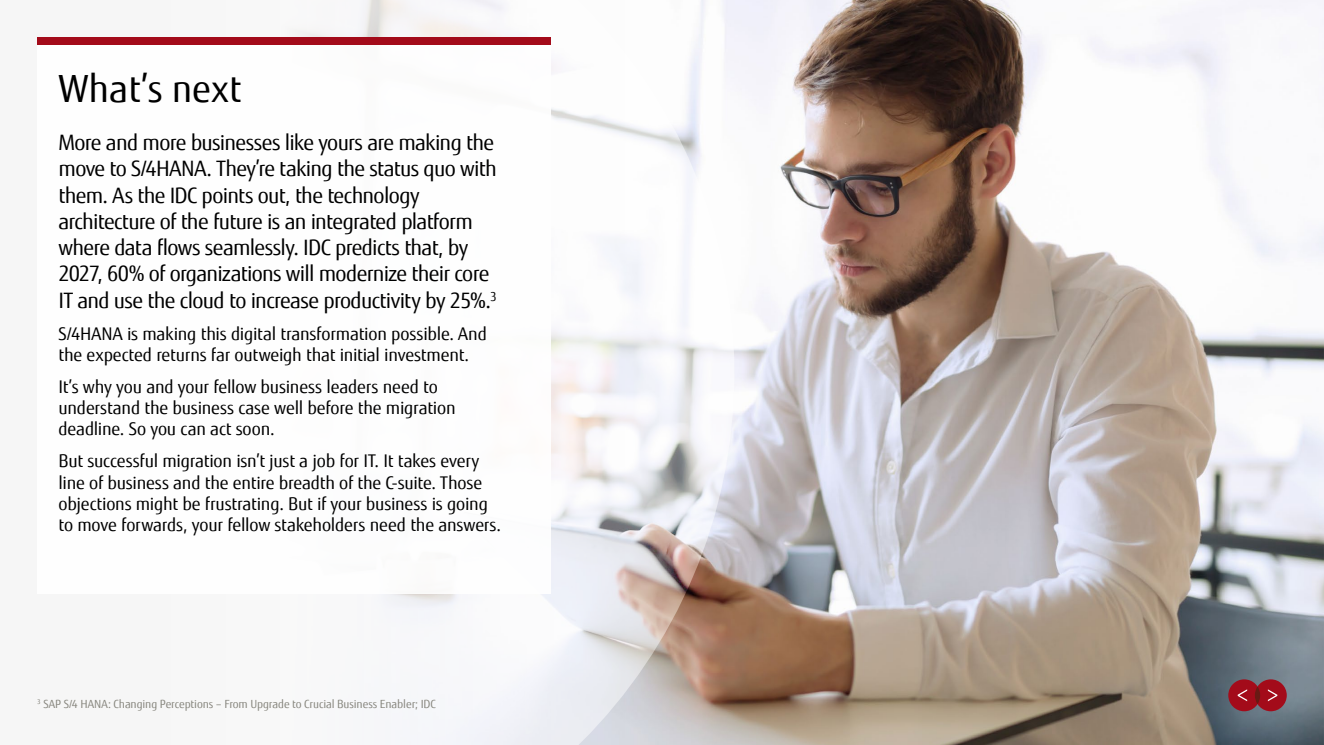
<style>
.page{position:relative;width:1324px;height:745px;background:#fff}
.page>*{position:absolute;margin:0;border:0;box-sizing:border-box;transform-origin:0 0}
.t1{font:37.5px "Fujitsu Sans";color:#000}
.t2{font:21.25px/26.2px "Fujitsu Sans";letter-spacing:-.03em;color:#000}
.t3{font:17.5px/21.2px "Fujitsu Sans";letter-spacing:-.01em;color:#000}
.t4{font:11.25px "Fujitsu Sans";letter-spacing:-.005em;color:#87867e}
</style>
<div class="page">
<img style="left:734px;top:0;width:589px;height:744px">
<svg style="left:292px;top:0;width:442px;height:744px"></svg>
<div style="left:37px;top:37px;width:513px;height:557px;background:#fff"></div>
<div style="left:37px;top:37px;width:513px;height:7px;background:#a30b1a"></div>
<div style="left:1228px;top:679px;width:32px;height:31px;background:#a30b1a;border-radius:50%"></div>
<div style="left:1254px;top:679px;width:32px;height:31px;background:#a30b1a;border-radius:50%"></div>
<svg style="left:1237px;top:689px;width:10px;height:11px"></svg>
<svg style="left:1267px;top:689px;width:10px;height:11px"></svg>
<svg style="left:1254px;top:686px;width:6px;height:17px"></svg>
<h1 class="t1" style="left:58px;top:66px;width:184px">What’s next</h1>
<p class="t2" style="left:58px;top:129px;width:440px">More and more businesses like yours are making the move to S/4HANA. They’re taking the status quo with them. As the IDC points out, the technology architecture of the future is an integrated platform where data flows seamlessly. IDC predicts that, by 2027, 60% of organizations will modernize their core IT and use the cloud to increase productivity by 25%.<sup>3</sup></p>
<p class="t3" style="left:58px;top:323px;width:430px">S/4HANA is making this digital transformation possible. And the expected returns far outweigh that initial investment.</p>
<p class="t3" style="left:58px;top:376px;width:399px">It’s why you and your fellow business leaders need to understand the business case well before the migration deadline. So you can act soon.</p>
<p class="t3" style="left:58px;top:450px;width:444px">But successful migration isn’t just a job for IT. It takes every line of business and the entire breadth of the C-suite. Those objections might be frustrating. But if your business is going to move forwards, your fellow stakeholders need the answers.</p>
<p class="t4" style="left:37px;top:696px;width:400px"><sup>3</sup> SAP S/4 HANA: Changing Perceptions – From Upgrade to Crucial Business Enabler; IDC</p>
</div>
